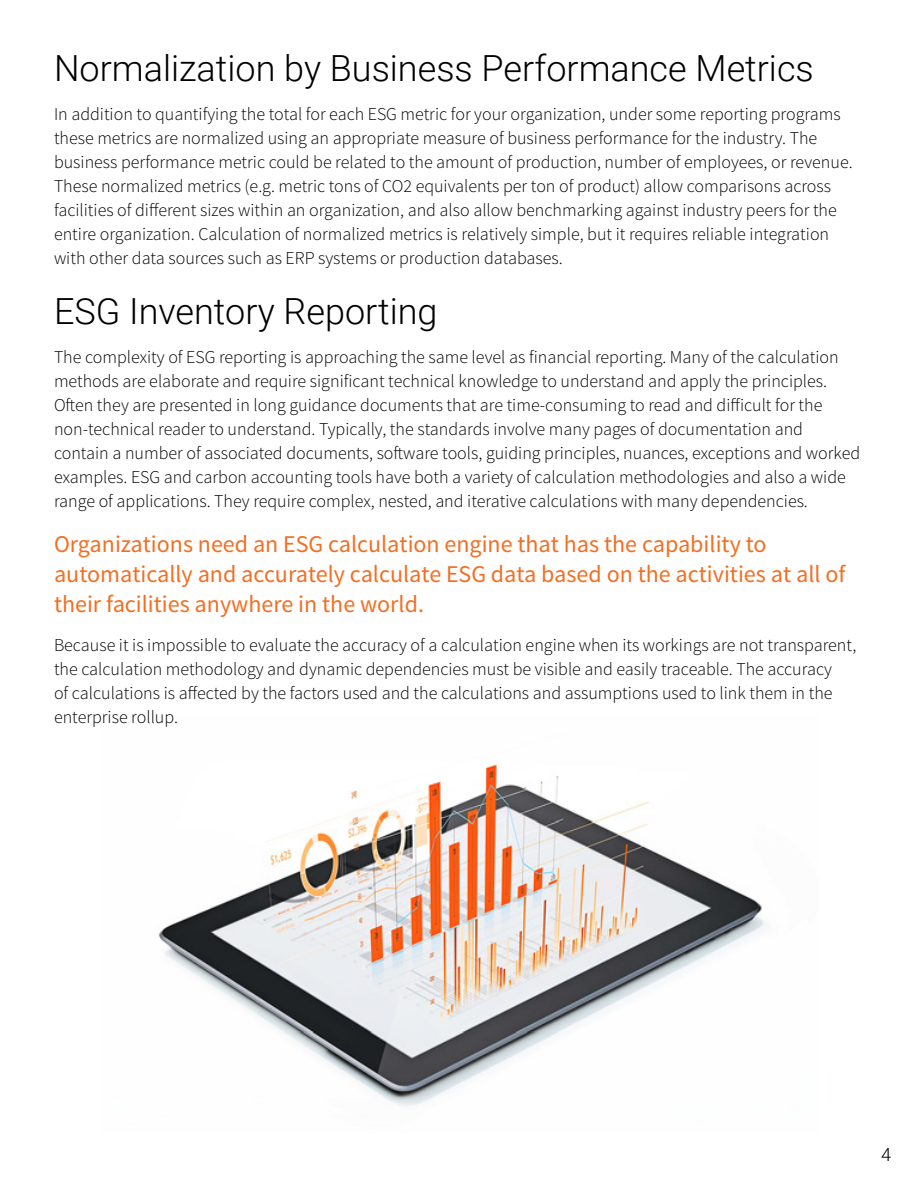
<style>
.page{position:relative;width:918px;height:1188px;background:#fff}
.page>*{position:absolute;margin:0;border:0;box-sizing:border-box;transform-origin:0 0}
.t1{font:300 36px "Roboto";color:#000}
.t2{font:24px/30px "Source Sans Pro";color:#f36e21}
.t3{font:300 18px/24px "Source Sans Pro";color:#000}
.t4{font:300 18px "Roboto";color:#000}
</style>
<div class="page">
<img style="left:158px;top:764px;width:608px;height:342px">
<h1 class="t1" style="left:54px;top:43px;width:761px">Normalization by Business Performance Metrics</h1>
<p class="t3" style="left:54px;top:102px;width:800px">In addition to quantifying the total for each ESG metric for your organization, under some reporting programs these metrics are normalized using an appropriate measure of business performance for the industry. The business performance metric could be related to the amount of production, number of employees, or revenue.<br>These normalized metrics (e.g. metric tons of CO2 equivalents per ton of product) allow comparisons across facilities of different sizes within an organization, and also allow benchmarking against industry peers for the entire organization. Calculation of normalized metrics is relatively simple, but it requires reliable integration with other data sources such as ERP systems or production databases.</p>
<h1 class="t1" style="left:54px;top:286px;width:385px">ESG Inventory Reporting</h1>
<p class="t3" style="left:54px;top:345px;width:808px">The complexity of ESG reporting is approaching the same level as financial reporting. Many of the calculation methods are elaborate and require significant technical knowledge to understand and apply the principles.<br>Often they are presented in long guidance documents that are time-consuming to read and difficult for the non-technical reader to understand. Typically, the standards involve many pages of documentation and contain a number of associated documents, software tools, guiding principles, nuances, exceptions and worked examples. ESG and carbon accounting tools have both a variety of calculation methodologies and also a wide range of applications. They require complex, nested, and iterative calculations with many dependencies.</p>
<h2 class="t2" style="left:54px;top:529px;width:793px">Organizations need an ESG calculation engine that has the capability to automatically and accurately calculate ESG data based on the activities at all of their facilities anywhere in the world.</h2>
<p class="t3" style="left:54px;top:633px;width:804px">Because it is impossible to evaluate the accuracy of a calculation engine when its workings are not transparent, the calculation methodology and dynamic dependencies must be visible and easily traceable. The accuracy<br>of calculations is affected by the factors used and the calculations and assumptions used to link them in the enterprise rollup.</p>
<p class="t4" style="left:881px;top:1142px;width:11px">4</p>
</div>
